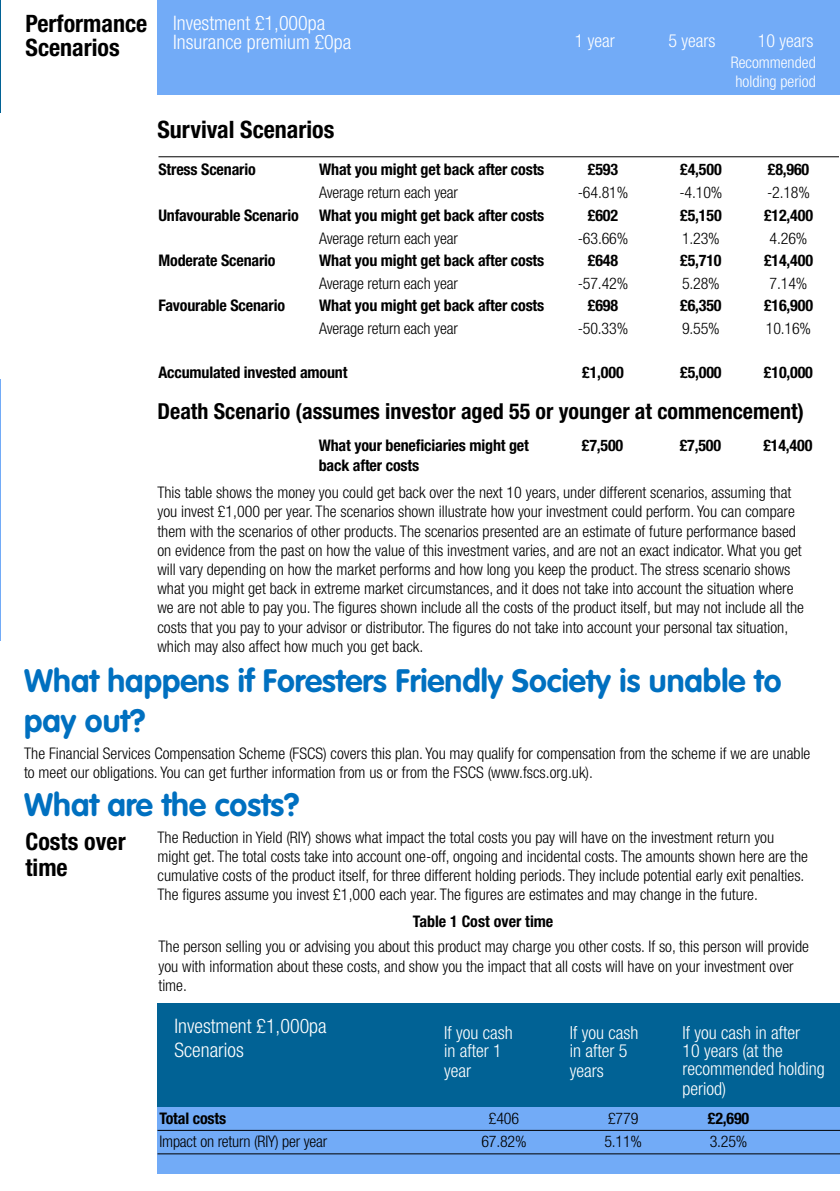
<style>
.page{position:relative;width:840px;height:1191px;background:#fff}
.page>*{position:absolute;margin:0;border:0;box-sizing:border-box;transform-origin:0 0}
.t1{font:700 32px/40px "VAG Rounded Std";color:#0070c0}
.t2{font:700 condensed 24px/24px "Helvetica Neue LT Std";color:#000}
.t3{font:700 condensed 22px "Helvetica Neue LT Std";color:#000}
.t4{font:300 condensed 20px/19.2px "Helvetica Neue LT Std";color:#fff}
.t5{font:300 condensed 18px/18.6px "Helvetica Neue LT Std";color:#fff}
.t6{font:300 condensed 16px/19.2px "Helvetica Neue LT Std";color:#000}
.t7{font:700 condensed 16px/19.2px "Helvetica Neue LT Std";letter-spacing:-.01em;color:#000}
.t8{font:300 condensed 16px/19.2px "Helvetica Neue LT Std";color:#fff;text-align:center}
</style>
<div class="page">
<hr style="left:0;top:379px;width:1px;height:262px;background:#72abf7">
<hr style="left:0;top:0;width:1px;height:112px;background:#016295">
<div style="left:158px;top:0;width:681px;height:95px;background:#72abf7"></div>
<hr style="left:158px;top:156px;width:680px;height:1px;background:#000">
<div style="left:157px;top:1003px;width:682px;height:104px;background:#016295"></div>
<div style="left:157px;top:1107px;width:682px;height:67px;background:#72abf7"></div>
<hr style="left:157px;top:1129px;width:682px;height:1px;background:#000">
<hr style="left:157px;top:1153px;width:682px;height:1px;background:#000">
<h2 class="t2" style="left:26px;top:11px;width:123px">Performance<br>Scenarios</h2>
<p class="t4" style="left:173px;top:13px;width:179px">Investment £1,000pa<br>Insurance premium £0pa</p>
<p class="t5" style="left:574px;top:31px;width:41px">1 year</p>
<p class="t5" style="left:668px;top:31px;width:48px">5 years</p>
<p class="t5" style="left:757px;top:31px;width:57px">10 years</p>
<p class="t8" style="left:730px;top:53px;width:87px">Recommended holding period</p>
<h2 class="t2" style="left:157px;top:117px;width:178px">Survival Scenarios</h2>
<p class="t7" style="left:158px;top:160px;width:99px">Stress Scenario</p>
<p class="t7" style="left:319px;top:160px;width:226px">What you might get back after costs</p>
<p class="t7" style="left:587px;top:160px;width:32px">£593</p>
<p class="t7" style="left:679px;top:160px;width:43px">£4,500</p>
<p class="t7" style="left:767px;top:160px;width:43px">£8,960</p>
<p class="t6" style="left:319px;top:183px;width:140px">Average return each year</p>
<p class="t6" style="left:577px;top:183px;width:52px">-64.81%</p>
<p class="t6" style="left:679px;top:183px;width:44px">-4.10%</p>
<p class="t6" style="left:766px;top:183px;width:44px">-2.18%</p>
<p class="t7" style="left:158px;top:205px;width:142px">Unfavourable Scenario</p>
<p class="t7" style="left:319px;top:205px;width:226px">What you might get back after costs</p>
<p class="t7" style="left:587px;top:205px;width:32px">£602</p>
<p class="t7" style="left:679px;top:205px;width:43px">£5,150</p>
<p class="t7" style="left:763px;top:205px;width:50px">£12,400</p>
<p class="t6" style="left:319px;top:228px;width:140px">Average return each year</p>
<p class="t6" style="left:577px;top:228px;width:52px">-63.66%</p>
<p class="t6" style="left:681px;top:228px;width:39px">1.23%</p>
<p class="t6" style="left:769px;top:228px;width:39px">4.26%</p>
<p class="t7" style="left:158px;top:251px;width:119px">Moderate Scenario</p>
<p class="t7" style="left:319px;top:251px;width:226px">What you might get back after costs</p>
<p class="t7" style="left:587px;top:251px;width:32px">£648</p>
<p class="t7" style="left:679px;top:251px;width:43px">£5,710</p>
<p class="t7" style="left:763px;top:251px;width:50px">£14,400</p>
<p class="t6" style="left:319px;top:273px;width:140px">Average return each year</p>
<p class="t6" style="left:577px;top:273px;width:52px">-57.42%</p>
<p class="t6" style="left:681px;top:273px;width:39px">5.28%</p>
<p class="t6" style="left:769px;top:273px;width:39px">7.14%</p>
<p class="t7" style="left:158px;top:296px;width:128px">Favourable Scenario</p>
<p class="t7" style="left:319px;top:296px;width:226px">What you might get back after costs</p>
<p class="t7" style="left:587px;top:296px;width:32px">£698</p>
<p class="t7" style="left:679px;top:296px;width:43px">£6,350</p>
<p class="t7" style="left:763px;top:296px;width:50px">£16,900</p>
<p class="t6" style="left:319px;top:318px;width:140px">Average return each year</p>
<p class="t6" style="left:577px;top:318px;width:52px">-50.33%</p>
<p class="t6" style="left:681px;top:318px;width:39px">9.55%</p>
<p class="t6" style="left:765px;top:318px;width:47px">10.16%</p>
<p class="t7" style="left:158px;top:363px;width:190px">Accumulated invested amount</p>
<p class="t7" style="left:582px;top:363px;width:43px">£1,000</p>
<p class="t7" style="left:679px;top:363px;width:43px">£5,000</p>
<p class="t7" style="left:763px;top:363px;width:50px">£10,000</p>
<h3 class="t3" style="left:157px;top:398px;width:647px">Death Scenario (assumes investor aged 55 or younger at commencement)</h3>
<p class="t7" style="left:318px;top:436px;width:211px">What your beneficiaries might get back after costs</p>
<p class="t7" style="left:581px;top:436px;width:43px">£7,500</p>
<p class="t7" style="left:679px;top:436px;width:43px">£7,500</p>
<p class="t7" style="left:763px;top:436px;width:50px">£14,400</p>
<p class="t6" style="left:157px;top:483px;width:647px">This table shows the money you could get back over the next 10 years, under different scenarios, assuming that you invest £1,000 per year. The scenarios shown illustrate how your investment could perform. You can compare them with the scenarios of other products. The scenarios presented are an estimate of future performance based on evidence from the past on how the value of this investment varies, and are not an exact indicator. What you get will vary depending on how the market performs and how long you keep the product. The stress scenario shows what you might get back in extreme market circumstances, and it does not take into account the situation where we are not able to pay you. The figures shown include all the costs of the product itself, but may not include all the costs that you pay to your advisor or distributor. The figures do not take into account your personal tax situation, which may also affect how much you get back.</p>
<h1 class="t1" style="left:24px;top:662px;width:758px">What happens if Foresters Friendly Society is unable to pay out?</h1>
<p class="t6" style="left:24px;top:743px;width:787px">The Financial Services Compensation Scheme (FSCS) covers this plan. You may qualify for compensation from the scheme if we are unable to meet our obligations. You can get further information from us or from the FSCS (www.fscs.org.uk).</p>
<h1 class="t1" style="left:24px;top:786px;width:277px">What are the costs?</h1>
<h2 class="t2" style="left:26px;top:828px;width:102px;line-height:26px">Costs over time</h2>
<p class="t6" style="left:157px;top:827px;width:651px">The Reduction in Yield (RIY) shows what impact the total costs you pay will have on the investment return you might get. The total costs take into account one-off, ongoing and incidental costs. The amounts shown here are the cumulative costs of the product itself, for three different holding periods. They include potential early exit penalties.<br>The figures assume you invest £1,000 each year. The figures are estimates and may change in the future.</p>
<p class="t7" style="left:412px;top:911px;width:142px">Table 1 Cost over time</p>
<p class="t6" style="left:158px;top:937px;width:651px">The person selling you or advising you about this product may charge you other costs. If so, this person will provide you with information about these costs, and show you the impact that all costs will have on your investment over time.</p>
<p class="t4" style="left:174px;top:1013px;width:154px;line-height:24px">Investment £1,000pa<br>Scenarios</p>
<p class="t5" style="left:444px;top:1023px;width:70px">If you cash in after 1 year</p>
<p class="t5" style="left:569px;top:1023px;width:70px">If you cash in after 5 years</p>
<p class="t5" style="left:682px;top:1023px;width:144px">If you cash in after<br>10 years (at the recommended holding period)</p>
<p class="t7" style="left:159px;top:1108px;width:68px">Total costs</p>
<p class="t6" style="left:488px;top:1109px;width:32px">£406</p>
<p class="t6" style="left:607px;top:1109px;width:32px">£779</p>
<p class="t7" style="left:707px;top:1108px;width:43px">£2,690</p>
<p class="t6" style="left:159px;top:1132px;width:169px">Impact on return (RIY) per year</p>
<p class="t6" style="left:481px;top:1132px;width:47px">67.82%</p>
<p class="t6" style="left:604px;top:1132px;width:39px">5.11%</p>
<p class="t6" style="left:709px;top:1132px;width:39px">3.25%</p>
</div>
